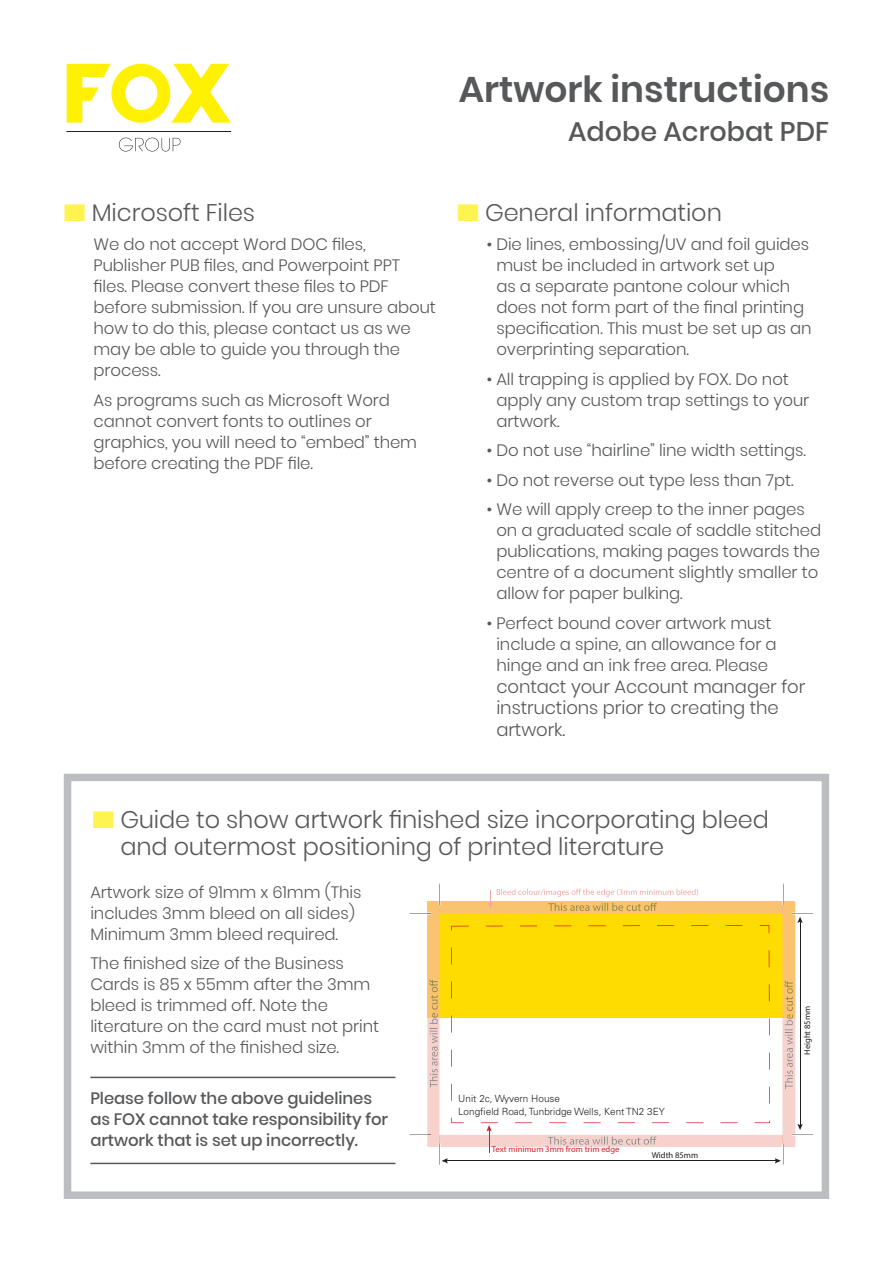
<style>
.page{position:relative;width:893px;height:1263px;background:#fff}
.page>*{position:absolute;margin:0;border:0;box-sizing:border-box;transform-origin:0 0}
.t1{font:600 36px "Poppins";color:#57585a}
.t2{font:500 27px "Poppins";color:#57585a}
.t3{font:300 24px/27px "Poppins";letter-spacing:-.005em;color:#57585a}
.t4{font:300 18px/21.6px "Poppins";letter-spacing:-.005em;color:#57585a}
.t5{font:300 16.5px/21px "Poppins";letter-spacing:-.005em;color:#57585a}
.t6{font:500 16.5px/21px "Poppins";letter-spacing:-.005em;color:#57585a}
.t7{font:300 9.9px/12.8px "Univers";color:#231f20}
.t8{font:8.55px "Myriad Pro";color:#d01f26}
.t9{font:8.55px "Myriad Pro";color:#231f20}
.s1{color:#fff34f}
</style>
<div class="page">
<div style="left:64px;top:774px;width:765px;height:425px;border:8px solid #bcbdc0"></div>
<hr style="left:90px;top:1077px;width:305px;height:1px;background:#57585a">
<hr style="left:90px;top:1163px;width:305px;height:1px;background:#57585a">
<svg style="left:409px;top:884px;width:404px;height:280px"></svg>
<svg style="left:67px;top:64px;width:164px;height:59px"></svg>
<svg style="left:119px;top:138px;width:62px;height:13px"></svg>
<hr style="left:66px;top:131px;width:165px;height:1px;background:#231f20">
<p class="t1" style="left:459px;top:68px;width:372px">Artwork instructions</p>
<p class="t2" style="left:568px;top:115px;width:262px">Adobe Acrobat PDF</p>
<p class="t3" style="left:64px;top:199px;width:193px"><span class="s1">■</span> Microsoft Files</p>
<p class="t5" style="left:94px;top:234px;width:344px">We do not accept Word DOC files, Publisher PUB files, and Powerpoint PPT files. Please convert these files to PDF before submission. If you are unsure about how to do this, please contact us as we may be able to guide you through the process.</p>
<p class="t5" style="left:94px;top:390px;width:325px">As programs such as Microsoft Word cannot convert fonts to outlines or graphics, you will need to “embed” them before creating the PDF file.</p>
<p class="t3" style="left:457px;top:199px;width:266px"><span class="s1">■</span> General information</p>
<p class="t5" style="left:496px;top:234px;width:317px;text-indent:-10px">• Die lines, embossing/UV and foil guides must be included in artwork set up<br>as a separate pantone colour which does not form part of the final printing specification. This must be set up as an overprinting separation.</p>
<p class="t5" style="left:496px;top:369px;width:314px;text-indent:-10px">• All trapping is applied by FOX. Do not apply any custom trap settings to your artwork.</p>
<p class="t5" style="left:487px;top:440px;width:321px">• Do not use “hairline” line width settings.</p>
<p class="t5" style="left:487px;top:470px;width:308px">• Do not reverse out type less than 7pt.</p>
<p class="t5" style="left:496px;top:499px;width:326px;text-indent:-10px">• We will apply creep to the inner pages on a graduated scale of saddle stitched publications, making pages towards the centre of a document slightly smaller to allow for paper bulking.</p>
<p class="t5" style="left:487px;top:613px;width:291px;text-align:center">• Perfect bound cover artwork must include a spine, an allowance for a hinge and an ink free area. Please</p>
<p class="t4" style="left:496px;top:675px;width:311px">contact your Account manager for instructions prior to creating the artwork.</p>
<p class="t3" style="left:120px;top:806px;width:650px;text-indent:-28px"><span class="s1">■</span> Guide to show artwork finished size incorporating bleed and outermost positioning of printed literature</p>
<p class="t5" style="left:90px;top:881px;width:273px">Artwork size of 91mm x 61mm (This includes 3mm bleed on all sides)<br>Minimum 3mm bleed required.</p>
<p class="t5" style="left:90px;top:953px;width:290px">The finished size of the Business<br>Cards is 85 x 55mm after the 3mm bleed is trimmed off. Note the literature on the card must not print within 3mm of the finished size.</p>
<p class="t6" style="left:90px;top:1087px;width:299px">Please follow the above guidelines as FOX cannot take responsibility for artwork that is set up incorrectly.</p>
<p class="t7" style="left:458px;top:1092px;width:208px">Unit 2c, Wyvern House<br>Longfield Road, Tunbridge Wells, Kent TN2 3EY</p>
<p class="t8" style="left:492px;top:1143px;width:129px">Text minimum 3mm from trim edge</p>
<p class="t9" style="left:652px;top:1150px;width:48px">Width 85mm</p>
<p class="t9" style="left:802px;top:1055px;width:50px;rotate:-90deg">Height 85mm</p>
</div>
